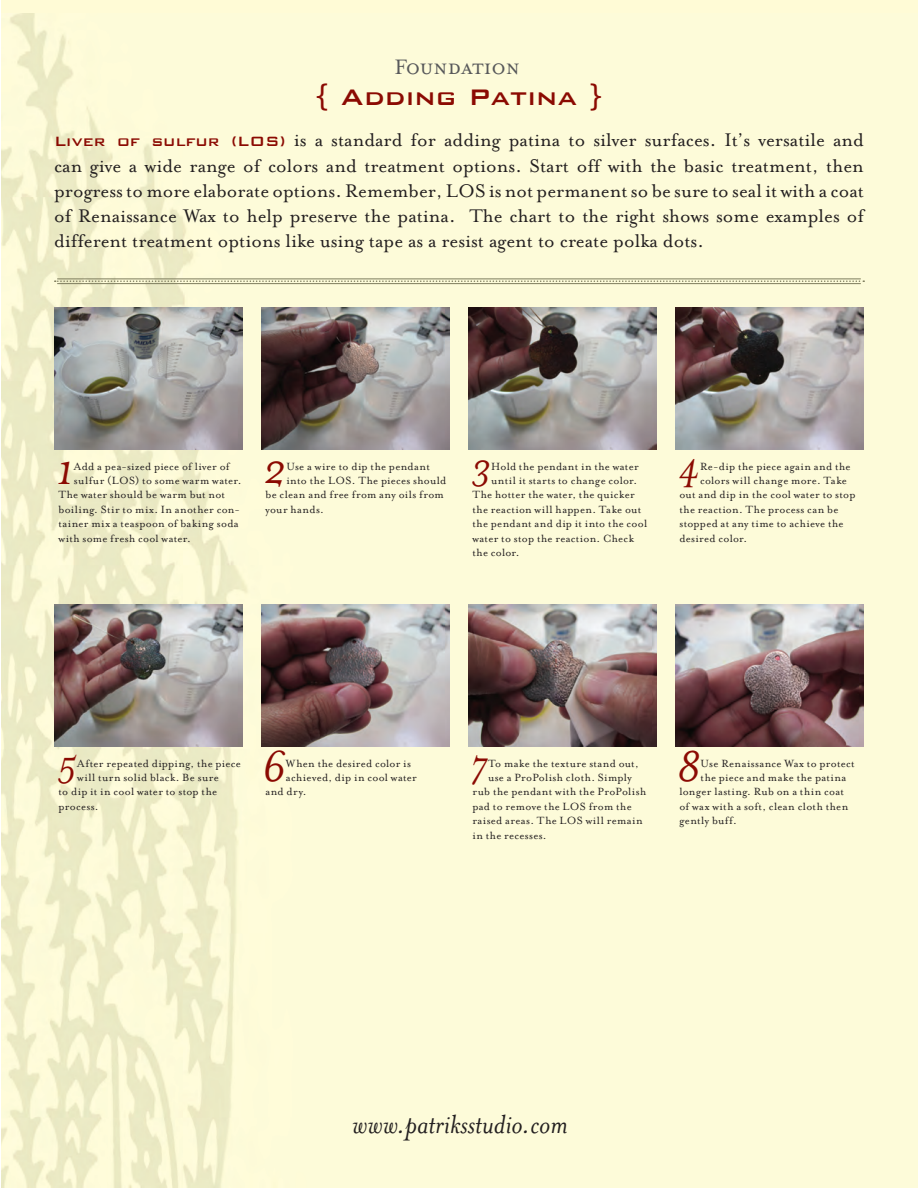
<style>
.page{position:relative;width:918px;height:1188px;background:#fff}
.page>*{position:absolute;margin:0;border:0;box-sizing:border-box;transform-origin:0 0}
.t1{font:italic 49.5px "Mrs Eaves";color:#8b0a02}
.t2{font:italic 48.45px "Mrs Eaves";color:#8b0a02}
.t3{font:italic 42.75px "Mrs Eaves";color:#8b0a02}
.t4{font:italic 41.85px "Mrs Eaves";color:#8b0a02}
.t5{font:italic 30px "Mrs Eaves";color:#231f20}
.t6{font:500 30px "Bank Gothic";color:#8b0a02}
.t7{font:24px "Mrs Eaves Small Caps";letter-spacing:-.01em;color:#57585a}
.t8{font:21px/25.2px "Mrs Eaves Roman";color:#231f20;text-align:justify}
.t9{font:12px "Mrs Eaves Roman";letter-spacing:.025em;color:#231f20}
.s1{font-family:"Bank Gothic";font-weight:500;font-size:18px;color:#8b0a02}
</style>
<div class="page">
<img style="left:1px;top:13px;width:917px;height:1175px">
<img style="left:54px;top:307px;width:189px;height:142px">
<img style="left:54px;top:605px;width:189px;height:141px">
<img style="left:468px;top:307px;width:189px;height:142px">
<img style="left:468px;top:605px;width:189px;height:141px">
<img style="left:261px;top:307px;width:189px;height:142px">
<img style="left:261px;top:605px;width:189px;height:141px">
<img style="left:675px;top:307px;width:189px;height:142px">
<img style="left:675px;top:605px;width:189px;height:141px">
<svg style="left:55px;top:280px;width:809px;height:2px;background:#d9d7b6"></svg>
<hr style="left:57px;top:279px;width:804px;height:1px;background:#7d7c5d">
<hr style="left:57px;top:283px;width:804px;height:1px;background:#7d7c5d">
<h3 class="t7" style="left:394px;top:55px;width:127px">Foundation</h3>
<h3 class="t6" style="left:314px;top:74px;width:291px">{ Adding Patina }</h3>
<p class="t8" style="left:54px;top:128px;width:812px"><span class="s1">Liver of sulfur (LOS)</span> is a standard for adding patina to silver surfaces. It’s versatile and can give a wide range of colors and treatment options. Start off with the basic treatment, then progress to more elaborate options. Remember, LOS is not permanent so be sure to seal it with a coat of Renaissance Wax to help preserve the patina. The chart to the right shows some examples of different treatment options like using tape as a resist agent to create polka dots.</p>
<h1 class="t1" style="left:56px;top:443px;width:19px">1</h1>
<p class="t9" style="left:74px;top:460px;width:157px">Add a pea-sized piece of liver of</p>
<p class="t9" style="left:74px;top:474px;width:169px">sulfur (LOS) to some warm water.</p>
<p class="t9" style="left:58px;top:488px;width:168px">The water should be warm but not</p>
<p class="t9" style="left:58px;top:503px;width:183px">boiling. Stir to mix. In another con-</p>
<p class="t9" style="left:58px;top:517px;width:182px">tainer mix a teaspoon of baking soda</p>
<p class="t9" style="left:58px;top:532px;width:134px">with some fresh cool water.</p>
<h2 class="t2" style="left:263px;top:443px;width:25px">2</h2>
<p class="t9" style="left:286px;top:460px;width:145px">Use a wire to dip the pendant</p>
<p class="t9" style="left:286px;top:474px;width:162px">into the LOS. The pieces should</p>
<p class="t9" style="left:266px;top:488px;width:180px">be clean and free from any oils from</p>
<p class="t9" style="left:266px;top:503px;width:60px">your hands.</p>
<h3 class="t4" style="left:472px;top:444px;width:21px">3</h3>
<p class="t9" style="left:491px;top:460px;width:149px">Hold the pendant in the water</p>
<p class="t9" style="left:491px;top:474px;width:148px">until it starts to change color.</p>
<p class="t9" style="left:473px;top:488px;width:164px">The hotter the water, the quicker</p>
<p class="t9" style="left:473px;top:503px;width:170px">the reaction will happen. Take out</p>
<p class="t9" style="left:473px;top:517px;width:176px">the pendant and dip it into the cool</p>
<p class="t9" style="left:473px;top:532px;width:163px">water to stop the reaction. Check</p>
<p class="t9" style="left:473px;top:546px;width:49px">the color.</p>
<h3 class="t3" style="left:679px;top:444px;width:23px">4</h3>
<p class="t9" style="left:700px;top:460px;width:152px">Re-dip the piece again and the</p>
<p class="t9" style="left:700px;top:474px;width:148px">colors will change more. Take</p>
<p class="t9" style="left:679px;top:488px;width:178px">out and dip in the cool water to stop</p>
<p class="t9" style="left:679px;top:503px;width:160px">the reaction. The process can be</p>
<p class="t9" style="left:679px;top:517px;width:166px">stopped at any time to achieve the</p>
<p class="t9" style="left:679px;top:532px;width:69px">desired color.</p>
<h3 class="t4" style="left:58px;top:741px;width:21px">5</h3>
<p class="t9" style="left:77px;top:757px;width:165px">After repeated dipping, the piece</p>
<p class="t9" style="left:77px;top:771px;width:143px">will turn solid black. Be sure</p>
<p class="t9" style="left:58px;top:785px;width:160px">to dip it in cool water to stop the</p>
<p class="t9" style="left:58px;top:800px;width:42px">process.</p>
<h1 class="t1" style="left:262px;top:740px;width:26px">6</h1>
<p class="t9" style="left:286px;top:757px;width:127px">When the desired color is</p>
<p class="t9" style="left:286px;top:771px;width:133px">achieved, dip in cool water</p>
<p class="t9" style="left:266px;top:785px;width:43px">and dry.</p>
<h3 class="t4" style="left:470px;top:741px;width:20px">7</h3>
<p class="t9" style="left:488px;top:757px;width:152px">To make the texture stand out,</p>
<p class="t9" style="left:488px;top:771px;width:145px">use a ProPolish cloth. Simply</p>
<p class="t9" style="left:473px;top:785px;width:175px">rub the pendant with the ProPolish</p>
<p class="t9" style="left:473px;top:800px;width:161px">pad to remove the LOS from the</p>
<p class="t9" style="left:473px;top:814px;width:172px">raised areas. The LOS will remain</p>
<p class="t9" style="left:473px;top:829px;width:76px">in the recesses.</p>
<h1 class="t1" style="left:676px;top:740px;width:26px">8</h1>
<p class="t9" style="left:701px;top:757px;width:156px">Use Renaissance Wax to protect</p>
<p class="t9" style="left:701px;top:771px;width:147px">the piece and make the patina</p>
<p class="t9" style="left:680px;top:785px;width:166px">longer lasting. Rub on a thin coat</p>
<p class="t9" style="left:680px;top:800px;width:170px">of wax with a soft, clean cloth then</p>
<p class="t9" style="left:680px;top:814px;width:59px">gently buff.</p>
<h3 class="t5" style="left:352px;top:1107px;width:217px">www.patriksstudio.com</h3>
</div>
